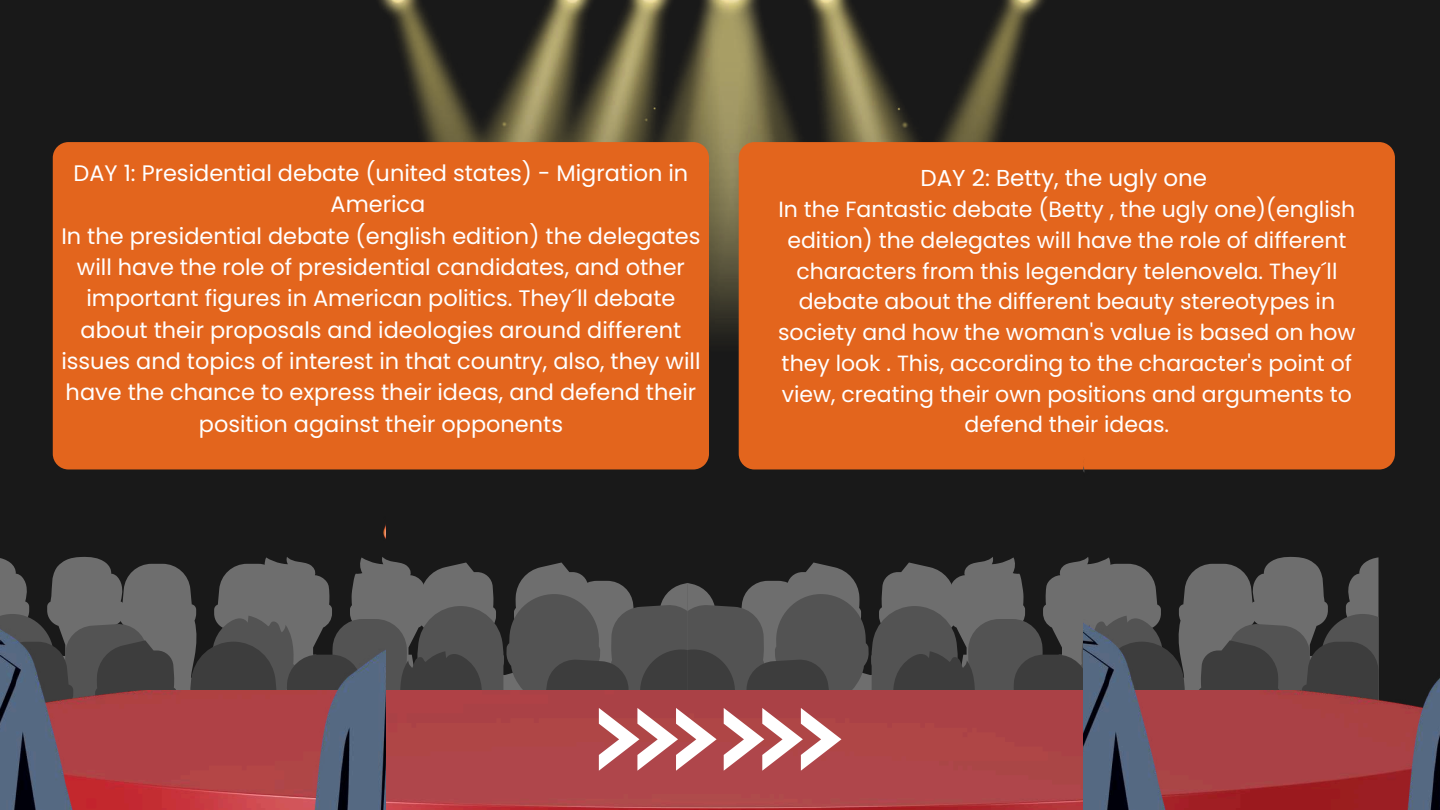
<style>
.page{position:relative;width:1440px;height:810px;background:#191919}
.page>*{position:absolute;margin:0;border:0;box-sizing:border-box;transform-origin:0 0}
.t1{font:23px "Poppins";color:#fff}
.t2{font:22.4px/31.3px "Poppins";color:#fff;text-align:center}
.t3{font:22px/30.8px "Poppins";color:#fff;text-align:center}
</style>
<div class="page">
<img style="left:379px;top:0;width:665px;height:352px">
<div style="left:53px;top:142px;width:656px;height:327px;background:#e3651d"></div>
<div style="left:739px;top:142px;width:656px;height:327px;background:#e3651d"></div>
<img style="left:52px;top:379px;width:334px;height:160px">
<img style="left:1083px;top:379px;width:357px;height:431px">
<svg style="left:0;top:557px;width:1378px;height:253px;background:#754c4f"></svg>
<p class="t2" style="left:61px;top:158px;width:641px">DAY 1: Presidential debate (united states) - Migration in America<br>In the presidential debate (english edition) the delegates will have the role of presidential candidates, and other important figures in American politics. They´ll debate about their proposals and ideologies around different issues and topics of interest in that country, also, they will have the chance to express their ideas, and defend their position against their opponents</p>
<p class="t1" style="left:920px;top:162px;width:288px">DAY 2: Betty, the ugly one</p>
<p class="t3" style="left:778px;top:194px;width:579px">In the Fantastic debate (Betty , the ugly one)(english edition) the delegates will have the role of different characters from this legendary telenovela. They´ll debate about the different beauty stereotypes in society and how the woman's value is based on how they look . This, according to the character's point of view, creating their own positions and arguments to defend their ideas.</p>
</div>
